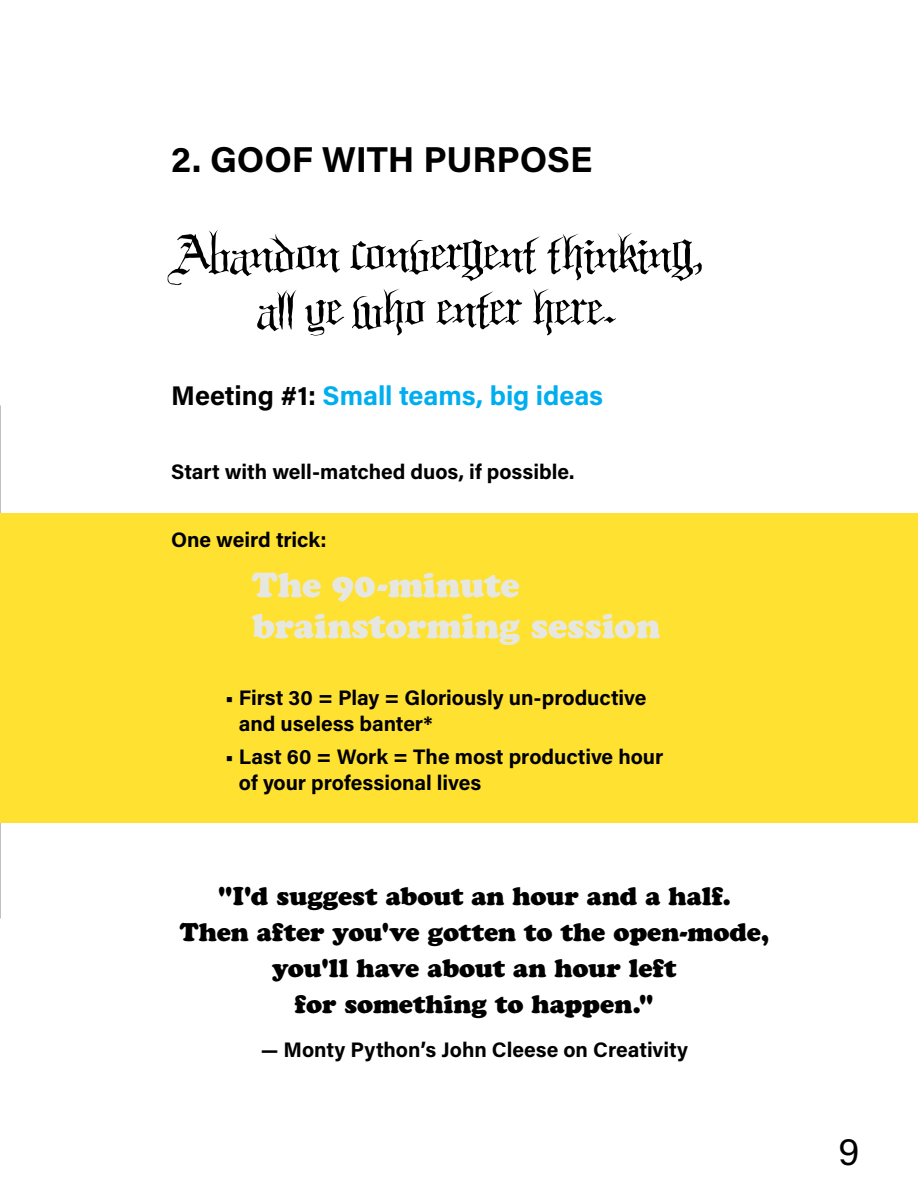
<style>
.page{position:relative;width:918px;height:1188px;background:#fff}
.page>*{position:absolute;margin:0;border:0;box-sizing:border-box;transform-origin:0 0}
.t1{font:52.5px/55.1px "Black Night";letter-spacing:-.005em;color:#000;text-align:center}
.t2{font:36.75px "Acumin Pro";color:#000}
.t3{font:700 36px "Acumin Pro";letter-spacing:-.005em;color:#000}
.t4{font:900 34.5px/41.4px "Cooper";color:#e7e7e2}
.t5{font:700 27px "Acumin Pro";letter-spacing:-.005em;color:#00aeef}
.t6{font:900 25.5px/36px "Cooper";color:#000;text-align:center}
.t7{font:700 21px/25.2px "Acumin Pro";color:#000}
.s1{color:#000}
</style>
<div class="page">
<div style="left:0;top:513px;width:918px;height:310px;background:#ffe231"></div>
<h3 class="t3" style="left:171px;top:134px;width:423px">2. GOOF WITH PURPOSE</h3>
<h1 class="t1" style="left:171px;top:225px;width:532px">Abandon convergent thinking, all ye who enter here.</h1>
<p class="t5" style="left:171px;top:376px;width:434px"><span class="s1">Meeting #1:</span> Small teams, big ideas</p>
<p class="t7" style="left:171px;top:458px;width:405px">Start with well-matched duos, if possible.</p>
<p class="t7" style="left:171px;top:526px;width:157px">One weird trick:</p>
<h3 class="t4" style="left:252px;top:564px;width:410px">The 90-minute brainstorming session</h3>
<p class="t7" style="left:239px;top:685px;width:409px;text-indent:-14px">• First 30 = Play = Gloriously un-productive and useless banter*</p>
<p class="t7" style="left:239px;top:743px;width:426px;text-indent:-14px">• Last 60 = Work = The most productive hour of your professional lives</p>
<p class="t6" style="left:180px;top:878px;width:591px">"I'd suggest about an hour and a half.<br>Then after you've gotten to the open-mode, you'll have about an hour left<br>for something to happen."</p>
<p class="t7" style="left:261px;top:1036px;width:429px">— Monty Python’s John Cleese on Creativity</p>
<h2 class="t2" style="left:839px;top:1127px;width:23px">9</h2>
</div>
